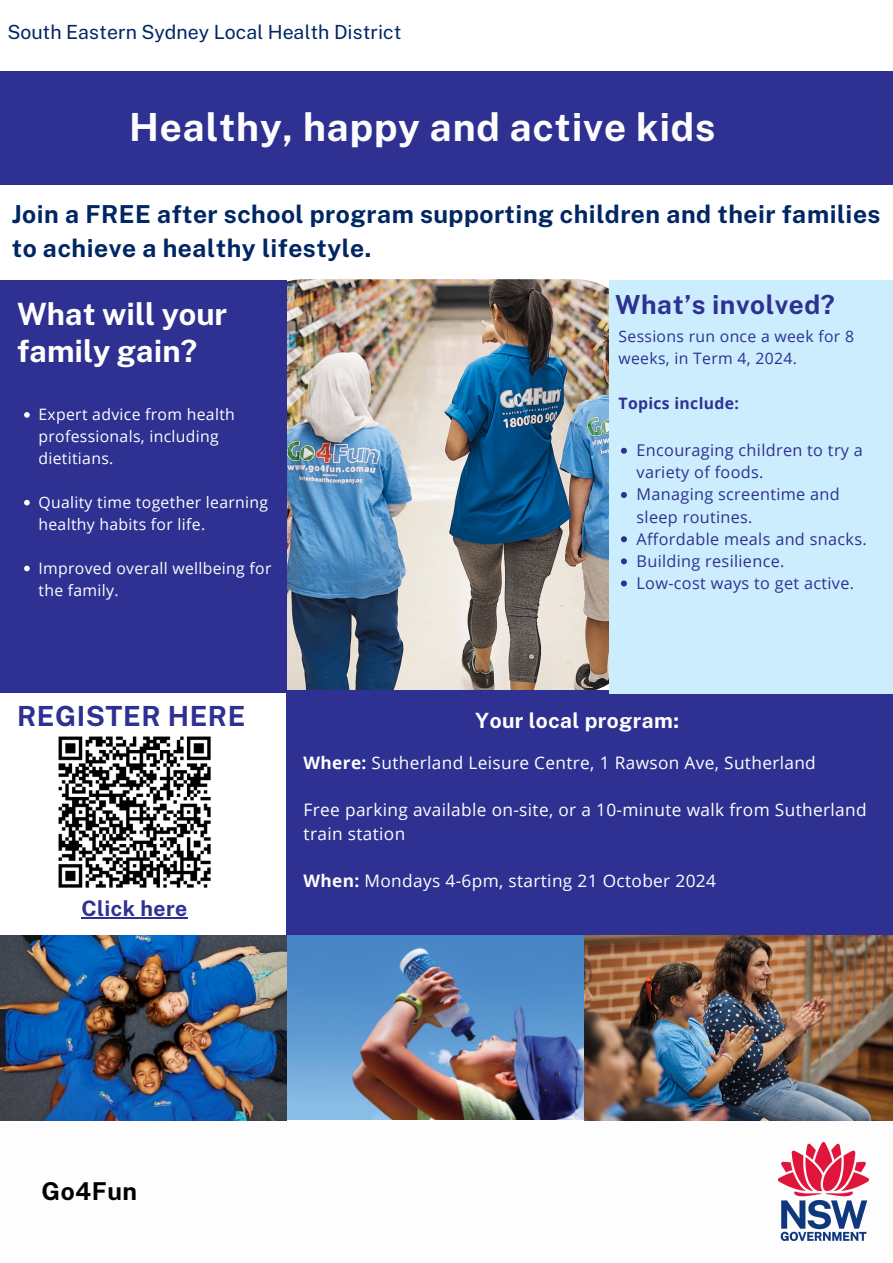
<style>
.page{position:relative;width:893px;height:1263px;background:#fff}
.page>*{position:absolute;margin:0;border:0;box-sizing:border-box;transform-origin:0 0}
.t1{font:700 38.78px "Public Sans";letter-spacing:.02em;color:#fdfdfd}
.t2{font:700 30.75px/36.6px "Public Sans";color:#fff}
.t3{font:700 27.75px "Public Sans";letter-spacing:.02em;color:#2e3192}
.t4{font:700 26.25px "Public Sans";letter-spacing:.02em;color:#2e3192}
.t5{font:700 24.75px/34.3px "Public Sans";letter-spacing:.02em;color:#002664}
.t6{font:700 24.6px "Public Sans";letter-spacing:.02em;color:#000}
.t7{font:700 21.23px "Public Sans";letter-spacing:.02em;color:#2e3192}
.t8{font:700 21px "Public Sans";letter-spacing:.02em;color:#fff}
.t9{font:19.5px "Public Sans";color:#002664}
.t10{font:17.25px/23.6px "Open Sans";letter-spacing:.02em;color:#fff}
.t11{font:16.2px/22.1px "Open Sans";letter-spacing:.02em;color:#2e3192}
.t12{font:15.75px/21.9px "Open Sans";letter-spacing:.02em;color:#fff}
.t13{font:15.75px/21.9px "Open Sans";letter-spacing:.02em;color:#2e3192}
.t14{font:700 15.75px "Open Sans";letter-spacing:.02em;color:#2e3192}
.s1{font-weight:700}
</style>
<div class="page">
<img style="left:229px;top:279px;width:380px;height:414px">
<div style="left:286px;top:690px;width:607px;height:246px;background:#2e3192"></div>
<div style="left:0;top:71px;width:893px;height:113px;background:#2e3192"></div>
<img style="left:0;top:935px;width:585px;height:185px">
<img style="left:585px;top:935px;width:308px;height:185px">
<img style="left:778px;top:1142px;width:90px;height:98px">
<div style="left:0;top:280px;width:286px;height:412px;background:#2e3192"></div>
<div style="left:609px;top:280px;width:284px;height:413px;background:#cbedfd"></div>
<img style="left:58px;top:736px;width:153px;height:152px">
<hr style="left:81px;top:917px;width:107px;height:2px;background:#2e3192">
<svg style="left:24px;top:412px;width:6px;height:6px"></svg>
<svg style="left:24px;top:500px;width:6px;height:5px"></svg>
<svg style="left:24px;top:566px;width:6px;height:5px"></svg>
<svg style="left:621px;top:448px;width:6px;height:6px"></svg>
<svg style="left:621px;top:492px;width:6px;height:6px"></svg>
<svg style="left:621px;top:536px;width:6px;height:6px"></svg>
<svg style="left:621px;top:558px;width:6px;height:6px"></svg>
<svg style="left:621px;top:580px;width:6px;height:6px"></svg>
<h4 class="t9" style="left:7px;top:21px;width:396px">South Eastern Sydney Local Health District</h4>
<p class="t1" style="left:129px;top:104px;width:588px">Healthy, happy and active kids</p>
<h3 class="t5" style="left:12px;top:197px;width:870px">Join a FREE after school program supporting children and their families to achieve a healthy lifestyle.</h3>
<h5 class="t2" style="left:17px;top:296px;width:211px">What will your family gain?</h5>
<p class="t12" style="left:38px;top:403px;width:198px">Expert advice from health professionals, including dietitians.</p>
<p class="t12" style="left:38px;top:491px;width:231px">Quality time together learning healthy habits for life.</p>
<p class="t12" style="left:38px;top:556px;width:234px">Improved overall wellbeing for the family.</p>
<p class="t4" style="left:615px;top:289px;width:221px">What’s involved?</p>
<h2 class="t13" style="left:618px;top:325px;width:237px">Sessions run once a week for 8 weeks, in Term 4, 2024.</h2>
<p class="t14" style="left:618px;top:392px;width:122px">Topics include:</p>
<p class="t11" style="left:636px;top:439px;width:228px">Encouraging children to try a variety of foods.</p>
<p class="t11" style="left:636px;top:483px;width:205px">Managing screentime and sleep routines.</p>
<h5 class="t11" style="left:636px;top:527px;width:232px">Affordable meals and snacks.</h5>
<p class="t11" style="left:636px;top:549px;width:149px">Building resilience.</p>
<p class="t11" style="left:636px;top:571px;width:219px">Low-cost ways to get active.</p>
<p class="t3" style="left:17px;top:700px;width:230px">REGISTER HERE</p>
<p class="t7" style="left:81px;top:896px;width:107px">Click here</p>
<h4 class="t8" style="left:475px;top:708px;width:205px">Your local program:</h4>
<p class="t10" style="left:304px;top:751px;width:514px"><span class="s1">Where:</span> Sutherland Leisure Centre, 1 Rawson Ave, Sutherland</p>
<p class="t10" style="left:304px;top:798px;width:564px">Free parking available on-site, or a 10-minute walk from Sutherland train station</p>
<p class="t10" style="left:304px;top:869px;width:414px"><span class="s1">When:</span> Mondays 4-6pm, starting 21 October 2024</p>
<p class="t6" style="left:42px;top:1177px;width:97px">Go4Fun</p>
</div>
